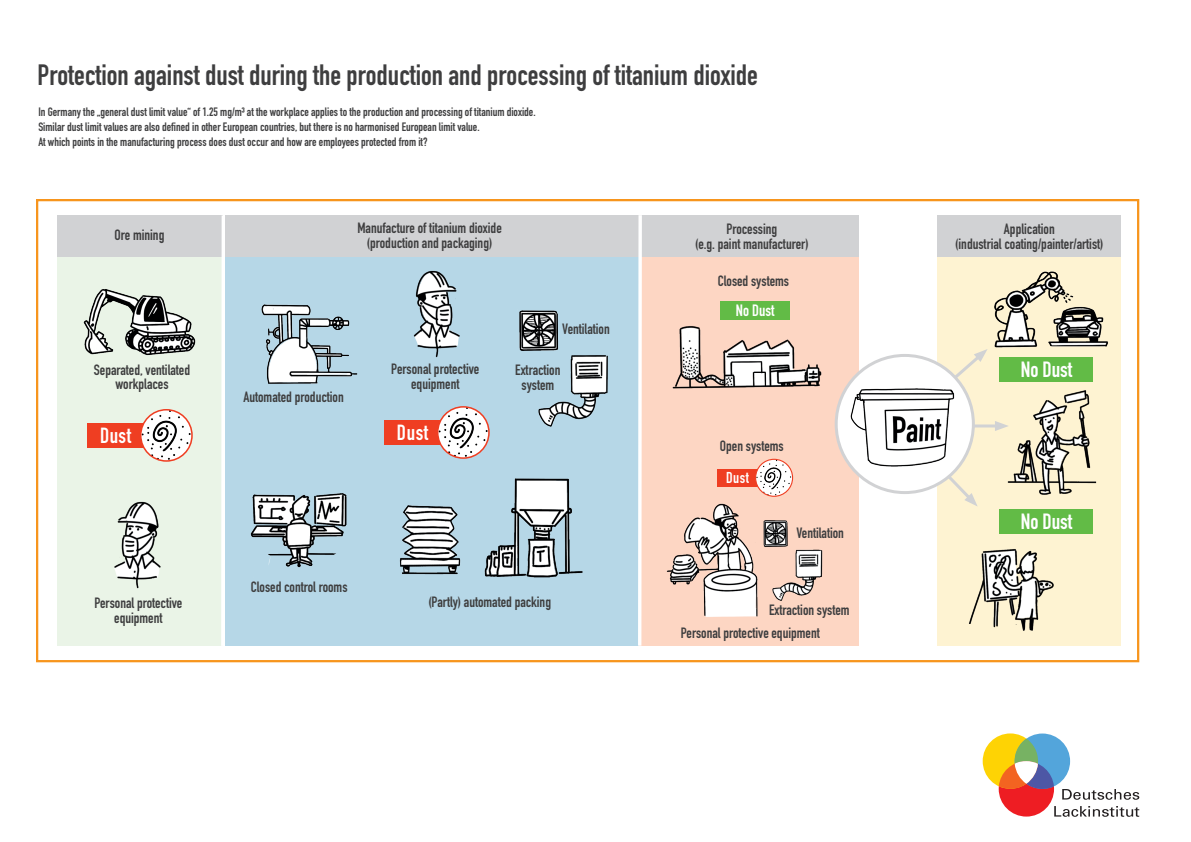
<style>
.page{position:relative;width:1191px;height:842px;background:#fff}
.page>*{position:absolute;margin:0;border:0;box-sizing:border-box;transform-origin:0 0}
.t1{font:700 29px "DIN Condensed";color:#3e3e3f}
.t2{font:700 21.7px "DIN Condensed";color:#fff}
.t3{font:700 21.6px "DIN Condensed";letter-spacing:.025em;color:#fff}
.t4{font:700 16.2px "DIN Condensed";color:#fff}
.t5{font:700 15.6px "DIN Condensed";color:#fff}
.t6{font:700 14.7px/14.7px "DIN Condensed";color:#3e3e3f;text-align:center}
.t7{font:700 12px/15px "DIN Condensed";color:#3e3e3f}
</style>
<div class="page">
<div style="left:57px;top:216px;width:166px;height:430px;background:#eaf4e7"></div>
<div style="left:57px;top:216px;width:166px;height:41px;background:#d1d2d4"></div>
<div style="left:937px;top:216px;width:183px;height:41px;background:#d1d2d4"></div>
<div style="left:638px;top:216px;width:220px;height:430px;background:#fdd6c3"></div>
<div style="left:638px;top:216px;width:220px;height:41px;background:#d1d2d4"></div>
<div style="left:225px;top:216px;width:413px;height:41px;background:#d1d2d4"></div>
<svg style="left:219px;top:215px;width:8px;height:60px"></svg>
<svg style="left:636px;top:215px;width:7px;height:26px"></svg>
<svg style="left:862px;top:364px;width:7px;height:120px"></svg>
<img style="left:36px;top:275px;width:187px;height:371px">
<img style="left:937px;top:241px;width:184px;height:405px">
<img style="left:223px;top:241px;width:419px;height:405px">
<img style="left:666px;top:301px;width:176px;height:316px">
<img style="left:836px;top:355px;width:137px;height:138px;border-radius:69px">
<div style="left:834px;top:354px;width:141px;height:140px;border:3px solid #d1d2d4;border-radius:50%"></div>
<svg style="left:1062px;top:789px;width:77px;height:11px"></svg>
<div style="left:998px;top:761px;width:56px;height:55px;background:#ee1d23;border-radius:50%"></div>
<div style="left:982px;top:733px;width:56px;height:56px;background:#fed304;border-radius:50%"></div>
<div style="left:1014px;top:733px;width:56px;height:56px;background:#53a5db;border-radius:50%"></div>
<div style="left:1014px;top:739px;width:24px;height:44px;background:#77b263;border-radius:50%"></div>
<svg style="left:998px;top:761px;width:56px;height:28px"></svg>
<svg style="left:1054px;top:806px;width:85px;height:11px"></svg>
<div style="left:1000px;top:357px;width:93px;height:25px;background:#62bb46"></div>
<div style="left:1000px;top:509px;width:93px;height:25px;background:#62bb46"></div>
<div style="left:720px;top:302px;width:70px;height:18px;background:#62bb46"></div>
<div style="left:88px;top:423px;width:81px;height:25px;background:#ef3e22"></div>
<img style="left:141px;top:410px;width:51px;height:51px;border-radius:26px">
<div style="left:140px;top:409px;width:53px;height:53px;border:2px solid #ef3e22;border-radius:50%"></div>
<div style="left:384px;top:420px;width:82px;height:25px;background:#ef3e22"></div>
<img style="left:438px;top:407px;width:51px;height:51px;border-radius:26px">
<div style="left:437px;top:406px;width:53px;height:53px;border:2px solid #ef3e22;border-radius:50%"></div>
<div style="left:717px;top:469px;width:59px;height:18px;background:#ef3e22"></div>
<img style="left:755px;top:459px;width:37px;height:37px;border-radius:18px">
<div style="left:755px;top:459px;width:38px;height:38px;border:1px solid #ef3e22;border-radius:50%"></div>
<h1 class="t1" style="left:38px;top:55px;width:722px">Protection against dust during the production and processing of titanium dioxide</h1>
<p class="t7" style="left:38px;top:104px;width:499px">In Germany the „general dust limit value“ of 1.25 mg/m³ at the workplace applies to the production and processing of titanium dioxide.<br>Similar dust limit values are also defined in other European countries, but there is no harmonised European limit value.<br>At which points in the manufacturing process does dust occur and how are employees protected from it?</p>
<p class="t6" style="left:114px;top:228px;width:51px">Ore mining</p>
<p class="t6" style="left:357px;top:221px;width:146px">Manufacture of titanium dioxide (production and packaging)</p>
<p class="t6" style="left:955px;top:221px;width:150px">Application<br>(industrial coating/painter/artist)</p>
<p class="t6" style="left:695px;top:221px;width:115px">Processing<br>(e.g. paint manufacturer)</p>
<p class="t6" style="left:718px;top:273px;width:73px">Closed systems</p>
<p class="t6" style="left:562px;top:321px;width:49px">Ventilation</p>
<p class="t4" style="left:736px;top:300px;width:40px">No Dust</p>
<p class="t6" style="left:94px;top:362px;width:98px">Separated, ventilated workplaces</p>
<p class="t6" style="left:391px;top:361px;width:90px">Personal protective equipment</p>
<p class="t6" style="left:243px;top:389px;width:102px">Automated production</p>
<h3 class="t3" style="left:100px;top:420px;width:32px">Dust</h3>
<h3 class="t3" style="left:397px;top:417px;width:33px">Dust</h3>
<p class="t6" style="left:515px;top:363px;width:47px">Extraction system</p>
<p class="t6" style="left:251px;top:579px;width:98px">Closed control rooms</p>
<p class="t6" style="left:94px;top:596px;width:90px">Personal protective equipment</p>
<p class="t6" style="left:428px;top:594px;width:124px">(Partly) automated packing</p>
<p class="t6" style="left:720px;top:439px;width:65px">Open systems</p>
<p class="t5" style="left:726px;top:467px;width:24px">Dust</p>
<p class="t6" style="left:796px;top:526px;width:49px">Ventilation</p>
<p class="t6" style="left:769px;top:602px;width:82px">Extraction system</p>
<p class="t6" style="left:680px;top:625px;width:141px">Personal protective equipment</p>
<h2 class="t2" style="left:1020px;top:355px;width:53px">No Dust</h2>
<h2 class="t2" style="left:1020px;top:506px;width:53px">No Dust</h2>
</div>
